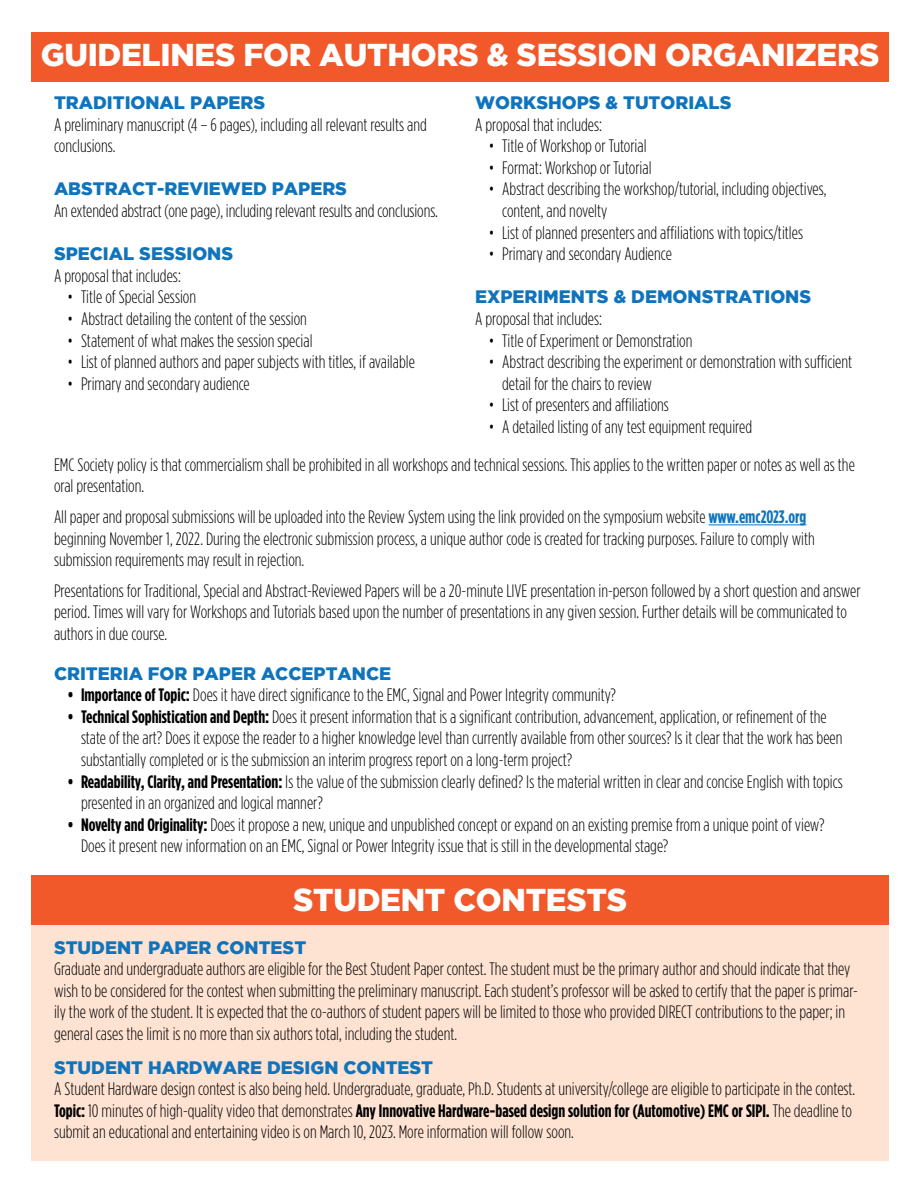
<style>
.page{position:relative;width:918px;height:1188px;background:#fff}
.page>*{position:absolute;margin:0;border:0;box-sizing:border-box;transform-origin:0 0}
.t1{font:900 31.5px "Gotham";letter-spacing:-.01em;color:#fff}
.t2{font:300 18px/21.6px "Gotham Condensed";color:#000}
.t3{font:900 18px "Gotham";color:#1074bc}
.s1{font-weight:700;color:#1074bc}
.s2{font-weight:700}
</style>
<div class="page">
<div style="left:31px;top:920px;width:858px;height:241px;background:#fee2d2"></div>
<div style="left:31px;top:875px;width:858px;height:50px;background:#f1592a"></div>
<hr style="left:709px;top:524px;width:97px;height:1px;background:#1074bc">
<div style="left:31px;top:32px;width:858px;height:50px;background:#f1592a"></div>
<p class="t1" style="left:41px;top:37px;width:840px">GUIDELINES FOR AUTHORS &amp; SESSION ORGANIZERS</p>
<p class="t3" style="left:54px;top:92px;width:213px">TRADITIONAL PAPERS</p>
<p class="t2" style="left:54px;top:113px;width:374px">A preliminary manuscript (4 – 6 pages), including all relevant results and conclusions.</p>
<p class="t3" style="left:54px;top:179px;width:295px">ABSTRACT-REVIEWED PAPERS</p>
<p class="t2" style="left:54px;top:200px;width:385px">An extended abstract (one page), including relevant results and conclusions.</p>
<p class="t3" style="left:54px;top:243px;width:181px">SPECIAL SESSIONS</p>
<p class="t2" style="left:54px;top:265px;width:128px">A proposal that includes:</p>
<p class="t2" style="left:68px;top:286px;width:130px">• Title of Special Session</p>
<p class="t2" style="left:68px;top:308px;width:241px">• Abstract detailing the content of the session</p>
<p class="t2" style="left:68px;top:329px;width:247px">• Statement of what makes the session special</p>
<p class="t2" style="left:68px;top:351px;width:349px">• List of planned authors and paper subjects with titles, if available</p>
<p class="t2" style="left:68px;top:373px;width:184px">• Primary and secondary audience</p>
<p class="t3" style="left:475px;top:92px;width:258px">WORKSHOPS &amp; TUTORIALS</p>
<p class="t2" style="left:475px;top:113px;width:128px">A proposal that includes:</p>
<p class="t2" style="left:489px;top:135px;width:159px">• Title of Workshop or Tutorial</p>
<p class="t2" style="left:489px;top:157px;width:164px">• Format: Workshop or Tutorial</p>
<p class="t2" style="left:502px;top:178px;width:326px;text-indent:-14px">• Abstract describing the workshop/tutorial, including objectives, content, and novelty</p>
<p class="t2" style="left:489px;top:221px;width:316px">• List of planned presenters and affiliations with topics/titles</p>
<p class="t2" style="left:489px;top:243px;width:185px">• Primary and secondary Audience</p>
<p class="t3" style="left:475px;top:287px;width:337px">EXPERIMENTS &amp; DEMONSTRATIONS</p>
<p class="t2" style="left:475px;top:308px;width:128px">A proposal that includes:</p>
<p class="t2" style="left:489px;top:329px;width:205px">• Title of Experiment or Demonstration</p>
<p class="t2" style="left:502px;top:351px;width:352px;text-indent:-14px">• Abstract describing the experiment or demonstration with sufficient detail for the chairs to review</p>
<p class="t2" style="left:489px;top:394px;width:182px">• List of presenters and affiliations</p>
<p class="t2" style="left:489px;top:416px;width:265px">• A detailed listing of any test equipment required</p>
<p class="t2" style="left:54px;top:454px;width:802px">EMC Society policy is that commercialism shall be prohibited in all workshops and technical sessions. This applies to the written paper or notes as well as the oral presentation.</p>
<p class="t2" style="left:54px;top:506px;width:754px">All paper and proposal submissions will be uploaded into the Review System using the link provided on the symposium website <span class="s1">www.emc2023.org</span></p>
<p class="t2" style="left:54px;top:527px;width:762px">beginning November 1, 2022. During the electronic submission process, a unique author code is created for tracking purposes. Failure to comply with</p>
<p class="t2" style="left:54px;top:549px;width:252px">submission requirements may result in rejection.</p>
<p class="t2" style="left:54px;top:580px;width:808px">Presentations for Traditional, Special and Abstract-Reviewed Papers will be a 20-minute LIVE presentation in-person followed by a short question and answer period. Times will vary for Workshops and Tutorials based upon the number of presentations in any given session. Further details will be communicated to authors in due course.</p>
<p class="t3" style="left:54px;top:663px;width:339px">CRITERIA FOR PAPER ACCEPTANCE</p>
<p class="t2" style="left:68px;top:684px;width:550px"><span class="s2">• Importance of Topic:</span> Does it have direct significance to the EMC, Signal and Power Integrity community?</p>
<p class="t2" style="left:81px;top:706px;width:763px;text-indent:-14px"><span class="s2">• Technical Sophistication and Depth:</span> Does it present information that is a significant contribution, advancement, application, or refinement of the state of the art? Does it expose the reader to a higher knowledge level than currently available from other sources? Is it clear that the work has been substantially completed or is the submission an interim progress report on a long-term project?</p>
<p class="t2" style="left:81px;top:770px;width:763px;text-indent:-14px"><span class="s2">• Readability, Clarity, and Presentation:</span> Is the value of the submission clearly defined? Is the material written in clear and concise English with topics presented in an organized and logical manner?</p>
<p class="t2" style="left:81px;top:814px;width:745px;text-indent:-14px"><span class="s2">• Novelty and Originality:</span> Does it propose a new, unique and unpublished concept or expand on an existing premise from a unique point of view?<br>Does it present new information on an EMC, Signal or Power Integrity issue that is still in the developmental stage?</p>
<p class="t1" style="left:293px;top:882px;width:336px">STUDENT CONTESTS</p>
<p class="t3" style="left:54px;top:937px;width:254px">STUDENT PAPER CONTEST</p>
<p class="t2" style="left:54px;top:958px;width:806px">Graduate and undergraduate authors are eligible for the Best Student Paper contest. The student must be the primary author and should indicate that they wish to be considered for the contest when submitting the preliminary manuscript. Each student’s professor will be asked to certify that the paper is primar&shy;ily the work of the student. It is expected that the co-authors of student papers will be limited to those who provided DIRECT contributions to the paper; in general cases the limit is no more than six authors total, including the student.</p>
<p class="t3" style="left:54px;top:1057px;width:381px">STUDENT HARDWARE DESIGN CONTEST</p>
<p class="t2" style="left:54px;top:1078px;width:803px">A Student Hardware design contest is also being held. Undergraduate, graduate, Ph.D. Students at university/college are eligible to participate in the contest.</p>
<p class="t2" style="left:54px;top:1100px;width:800px"><span class="s2">Topic:</span> 10 minutes of high-quality video that demonstrates <span class="s2">Any Innovative Hardware-based design solution for (Automotive) EMC or SIPI.</span> The deadline to submit an educational and entertaining video is on March 10, 2023. More information will follow soon.</p>
</div>
